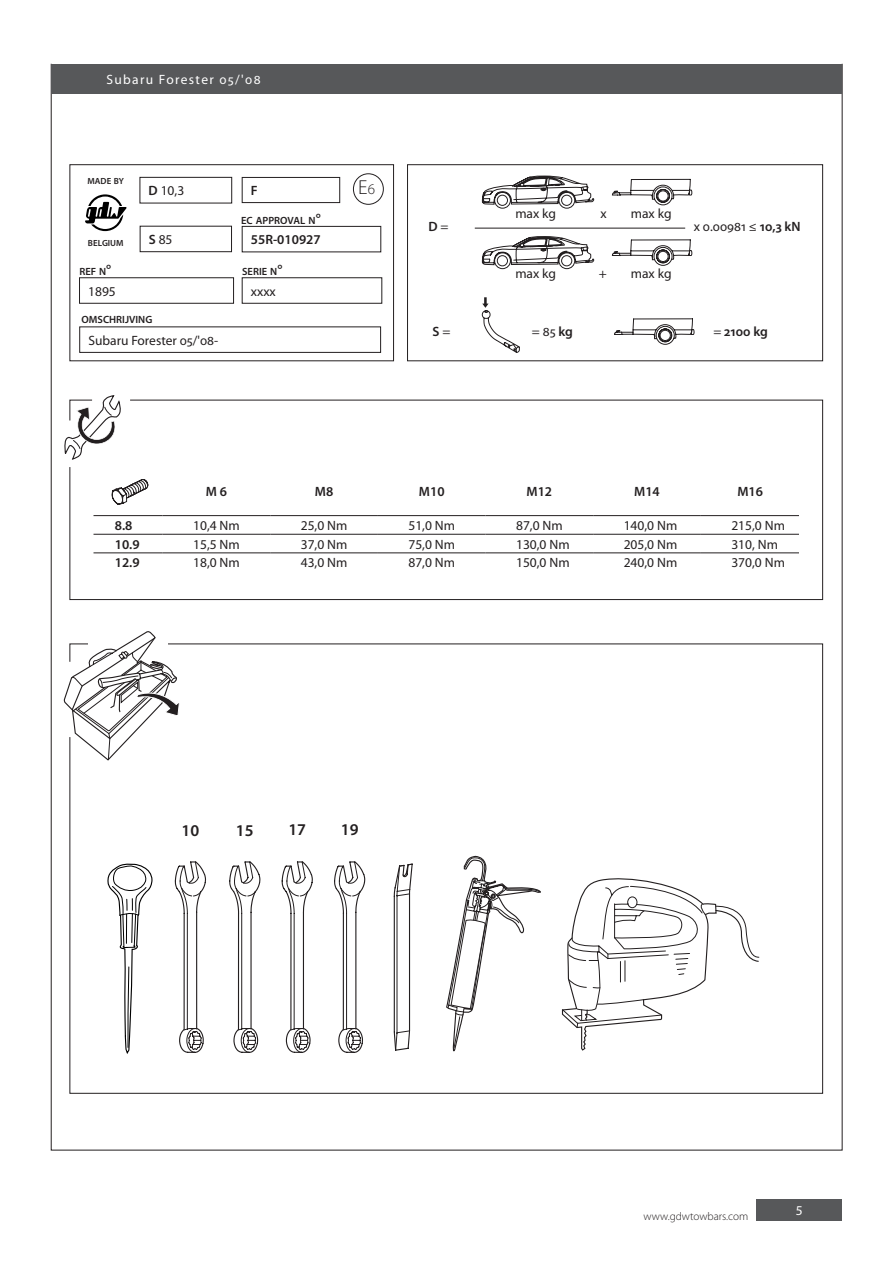
<style>
.page{position:relative;width:893px;height:1263px;background:#fff}
.page>*{position:absolute;margin:0;border:0;box-sizing:border-box;transform-origin:0 0}
.t1{font:300 20.25px "Myriad Pro";color:#231f20}
.t2{font:600 16.5px "Myriad Pro";color:#231f20}
.t3{font:13.5px "Myriad Pro";color:#231f20}
.t4{font:13.5px "Myriad Pro";color:#231f20}
.t5{font:600 13.5px "Myriad Pro";color:#231f20}
.t6{font:600 13.5px "Myriad Pro";color:#231f20}
.t7{font:13.5px "Myriad Pro";letter-spacing:.1em;color:#fff}
.t8{font:13.5px "Myriad Pro";color:#fff}
.t9{font:300 11.25px "Myriad Pro";color:#231f20}
.t10{font:600 10.5px "Myriad Pro";color:#231f20}
.t11{font:600 8.85px "Myriad Pro";color:#231f20}
.s1{font-weight:600}
.s2{font-size:15px}
.s3{font-weight:400}
.s4{font-style:inherit}
</style>
<div class="page">
<div style="left:757px;top:1199px;width:85px;height:21px;background:#57585a"></div>
<div style="left:80px;top:327px;width:301px;height:26px;border:1px solid #231f20"></div>
<div style="left:70px;top:164px;width:324px;height:197px;border:1px solid #231f20"></div>
<svg style="left:69px;top:400px;width:754px;height:200px"></svg>
<svg style="left:69px;top:643px;width:754px;height:451px"></svg>
<div style="left:407px;top:164px;width:416px;height:197px;border:1px solid #231f20"></div>
<div style="left:140px;top:177px;width:92px;height:26px;border:1px solid #231f20"></div>
<div style="left:242px;top:226px;width:139px;height:26px;border:1px solid #231f20"></div>
<div style="left:140px;top:226px;width:92px;height:26px;border:1px solid #231f20"></div>
<div style="left:242px;top:177px;width:98px;height:26px;border:1px solid #231f20"></div>
<svg style="left:85px;top:194px;width:42px;height:37px"></svg>
<svg style="left:482px;top:297px;width:38px;height:56px"></svg>
<hr style="left:475px;top:228px;width:210px;height:1px;background:#231f20">
<svg style="left:64px;top:631px;width:116px;height:130px"></svg>
<hr style="left:94px;top:515px;width:69px;height:1px;background:#231f20">
<hr style="left:163px;top:515px;width:107px;height:1px;background:#231f20">
<hr style="left:270px;top:515px;width:108px;height:1px;background:#231f20">
<hr style="left:378px;top:515px;width:108px;height:1px;background:#231f20">
<hr style="left:486px;top:515px;width:107px;height:1px;background:#231f20">
<hr style="left:593px;top:515px;width:108px;height:1px;background:#231f20">
<hr style="left:701px;top:515px;width:98px;height:1px;background:#231f20">
<hr style="left:94px;top:534px;width:69px;height:1px;background:#231f20">
<hr style="left:163px;top:534px;width:107px;height:1px;background:#231f20">
<hr style="left:270px;top:534px;width:108px;height:1px;background:#231f20">
<hr style="left:378px;top:534px;width:108px;height:1px;background:#231f20">
<hr style="left:486px;top:534px;width:107px;height:1px;background:#231f20">
<hr style="left:593px;top:534px;width:108px;height:1px;background:#231f20">
<hr style="left:701px;top:534px;width:98px;height:1px;background:#231f20">
<hr style="left:94px;top:553px;width:69px;height:1px;background:#231f20">
<hr style="left:163px;top:553px;width:107px;height:1px;background:#231f20">
<hr style="left:270px;top:553px;width:108px;height:1px;background:#231f20">
<hr style="left:378px;top:553px;width:108px;height:1px;background:#231f20">
<hr style="left:486px;top:553px;width:107px;height:1px;background:#231f20">
<hr style="left:593px;top:553px;width:108px;height:1px;background:#231f20">
<hr style="left:701px;top:553px;width:98px;height:1px;background:#231f20">
<svg style="left:64px;top:395px;width:58px;height:66px"></svg>
<svg style="left:112px;top:479px;width:36px;height:26px"></svg>
<svg style="left:482px;top:176px;width:112px;height:33px"></svg>
<svg style="left:482px;top:236px;width:112px;height:34px"></svg>
<svg style="left:612px;top:179px;width:80px;height:27px"></svg>
<svg style="left:612px;top:239px;width:80px;height:27px"></svg>
<svg style="left:614px;top:318px;width:81px;height:27px"></svg>
<svg style="left:281px;top:860px;width:32px;height:193px"></svg>
<div style="left:51px;top:64px;width:791px;height:30px;background:#57585a"></div>
<svg style="left:393px;top:863px;width:20px;height:188px"></svg>
<svg style="left:333px;top:860px;width:33px;height:193px"></svg>
<svg style="left:229px;top:860px;width:32px;height:193px"></svg>
<svg style="left:174px;top:860px;width:33px;height:193px"></svg>
<svg style="left:561px;top:865px;width:199px;height:186px"></svg>
<svg style="left:107px;top:863px;width:46px;height:222px"></svg>
<svg style="left:446px;top:855px;width:95px;height:222px"></svg>
<div style="left:353px;top:173px;width:31px;height:32px;border:1px solid #231f20;border-radius:50%"></div>
<p class="t7" style="left:106px;top:71px;width:156px">Subaru Forester 05/'08</p>
<p class="t11" style="left:88px;top:176px;width:38px">MADE BY</p>
<p class="t11" style="left:88px;top:238px;width:37px">BELGIUM</p>
<p class="t4" style="left:149px;top:182px;width:37px"><span class="s1">D</span> 10,3</p>
<p class="t6" style="left:251px;top:182px;width:8px">F</p>
<p class="t10" style="left:241px;top:213px;width:81px">EC APPROVAL N<span class="s2">°</span></p>
<p class="t4" style="left:149px;top:231px;width:25px"><span class="s1">S</span> 85</p>
<p class="t6" style="left:251px;top:231px;width:71px">55R-010927</p>
<p class="t10" style="left:80px;top:265px;width:33px">REF N<span class="s2">°</span></p>
<p class="t10" style="left:242px;top:265px;width:42px">SERIE N<span class="s2">°</span></p>
<p class="t4" style="left:88px;top:283px;width:29px">1895</p>
<p class="t4" style="left:251px;top:283px;width:27px">xxxx</p>
<p class="t10" style="left:82px;top:313px;width:72px">OMSCHRIJVING</p>
<p class="t4" style="left:88px;top:332px;width:131px">Subaru Forester 05/'08-</p>
<h1 class="t1" style="left:358px;top:176px;width:18px">E<span class="s2">6</span></h1>
<p class="t6" style="left:429px;top:218px;width:22px">D <span class="s3">=</span></p>
<p class="t4" style="left:515px;top:205px;width:42px">max kg</p>
<p class="t4" style="left:601px;top:205px;width:8px">x</p>
<p class="t4" style="left:631px;top:205px;width:42px">max kg</p>
<p class="t4" style="left:515px;top:265px;width:42px">max kg</p>
<p class="t4" style="left:599px;top:265px;width:10px">+</p>
<p class="t4" style="left:631px;top:265px;width:42px">max kg</p>
<p class="t4" style="left:694px;top:218px;width:108px">x 0.00981 ≤ <span class="s1">10,3 kN</span></p>
<p class="t6" style="left:433px;top:323px;width:19px">S <span class="s3">=</span></p>
<p class="t4" style="left:532px;top:323px;width:43px">= 85 <span class="s1">kg</span></p>
<p class="t6" style="left:713px;top:323px;width:56px"><span class="s3">=</span> 2100 kg</p>
<p class="t5" style="left:206px;top:483px;width:23px">M 6</p>
<p class="t5" style="left:315px;top:483px;width:20px">M8</p>
<p class="t5" style="left:419px;top:483px;width:27px">M10</p>
<p class="t5" style="left:527px;top:483px;width:27px">M12</p>
<p class="t5" style="left:634px;top:483px;width:27px">M14</p>
<p class="t5" style="left:737px;top:483px;width:27px">M16</p>
<p class="t5" style="left:115px;top:517px;width:19px">8.8</p>
<p class="t3" style="left:193px;top:517px;width:48px">10,4 <span class="s4">Nm</span></p>
<p class="t3" style="left:301px;top:517px;width:48px">25,0 <span class="s4">Nm</span></p>
<p class="t3" style="left:408px;top:517px;width:48px">51,0 <span class="s4">Nm</span></p>
<p class="t3" style="left:516px;top:517px;width:48px">87,0 <span class="s4">Nm</span></p>
<p class="t3" style="left:624px;top:517px;width:55px">140,0 <span class="s4">Nm</span></p>
<p class="t3" style="left:731px;top:517px;width:55px">215,0 <span class="s4">Nm</span></p>
<p class="t5" style="left:115px;top:535px;width:26px">10.9</p>
<p class="t3" style="left:193px;top:536px;width:48px">15,5 <span class="s4">Nm</span></p>
<p class="t3" style="left:301px;top:536px;width:48px">37,0 <span class="s4">Nm</span></p>
<p class="t3" style="left:408px;top:536px;width:48px">75,0 <span class="s4">Nm</span></p>
<p class="t3" style="left:516px;top:536px;width:55px">130,0 <span class="s4">Nm</span></p>
<p class="t3" style="left:624px;top:536px;width:55px">205,0 <span class="s4">Nm</span></p>
<p class="t3" style="left:731px;top:536px;width:48px">310, <span class="s4">Nm</span></p>
<p class="t5" style="left:115px;top:554px;width:26px">12.9</p>
<p class="t3" style="left:193px;top:554px;width:48px">18,0 <span class="s4">Nm</span></p>
<p class="t3" style="left:301px;top:554px;width:48px">43,0 <span class="s4">Nm</span></p>
<p class="t3" style="left:408px;top:554px;width:48px">87,0 <span class="s4">Nm</span></p>
<p class="t3" style="left:516px;top:554px;width:55px">150,0 <span class="s4">Nm</span></p>
<p class="t3" style="left:624px;top:554px;width:55px">240,0 <span class="s4">Nm</span></p>
<p class="t3" style="left:731px;top:554px;width:55px">370,0 <span class="s4">Nm</span></p>
<p class="t2" style="left:182px;top:820px;width:19px">10</p>
<p class="t2" style="left:236px;top:820px;width:19px">15</p>
<p class="t2" style="left:341px;top:819px;width:19px">19</p>
<p class="t2" style="left:288px;top:819px;width:19px">17</p>
<p class="t9" style="left:644px;top:1210px;width:106px">www.gdwtowbars.com</p>
<p class="t8" style="left:796px;top:1202px;width:8px">5</p>
</div>
